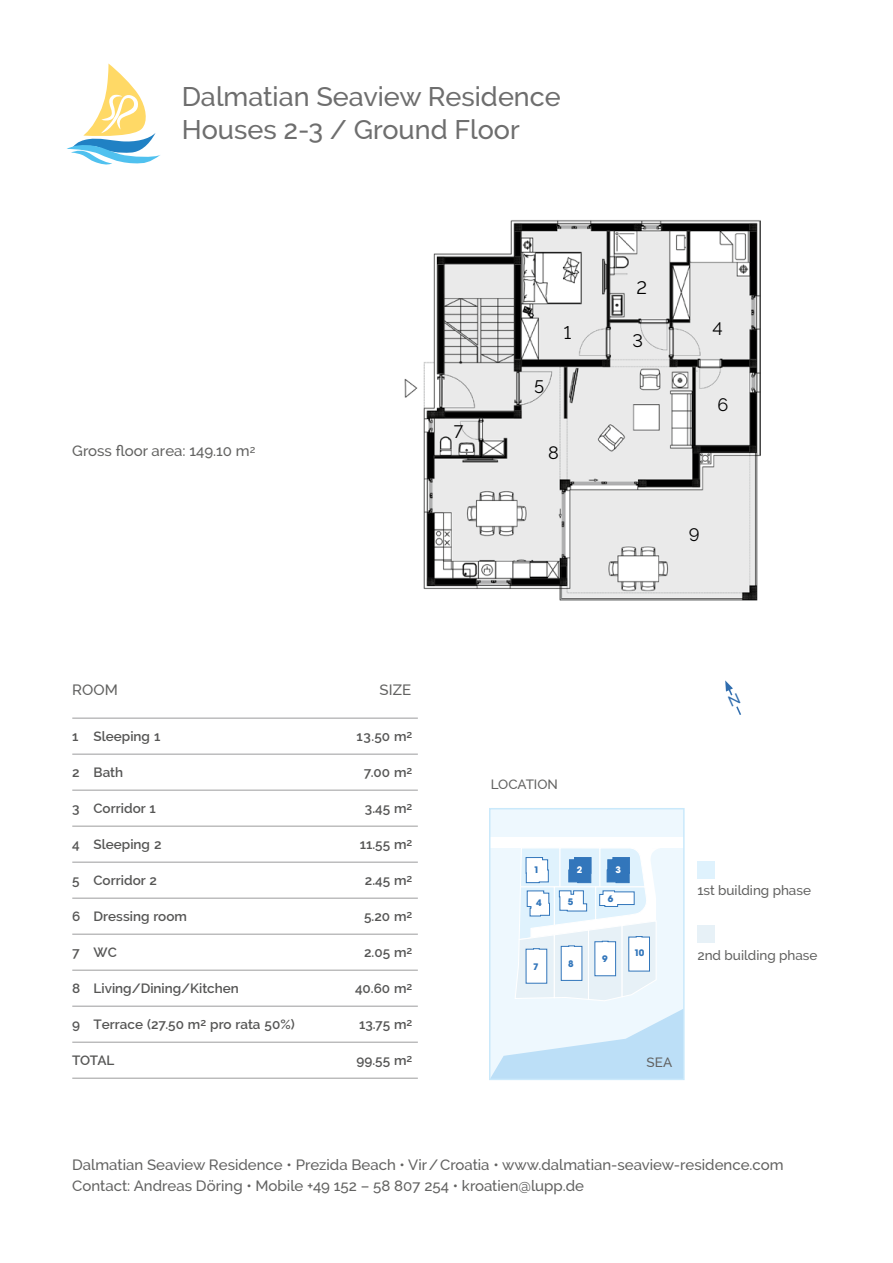
<style>
.page{position:relative;width:893px;height:1263px;background:#fff}
.page>*{position:absolute;margin:0;border:0;box-sizing:border-box;transform-origin:0 0}
.t1{font:500 27px/32.4px "Raleway";color:#6e6e6e}
.t2{font:18px "Raleway";color:#000}
.t3{font:500 15px/21px "Raleway";color:#626261}
.t4{font:600 13.5px "Raleway";color:#565655}
.t5{font:500 13.5px "Raleway";color:#626261}
.t6{font:700 9px "Avant Garde LT";color:#3276bb}
.t7{font:700 9px "Avant Garde LT";color:#fff}
</style>
<div class="page">
<hr style="left:72px;top:718px;width:346px;height:1px;background:#9c9c9d">
<hr style="left:72px;top:754px;width:346px;height:1px;background:#9c9c9d">
<hr style="left:72px;top:790px;width:346px;height:1px;background:#9c9c9d">
<hr style="left:72px;top:826px;width:346px;height:1px;background:#9c9c9d">
<hr style="left:72px;top:862px;width:346px;height:1px;background:#9c9c9d">
<hr style="left:72px;top:898px;width:346px;height:1px;background:#9c9c9d">
<hr style="left:72px;top:934px;width:346px;height:1px;background:#9c9c9d">
<hr style="left:72px;top:970px;width:346px;height:1px;background:#9c9c9d">
<hr style="left:72px;top:1006px;width:346px;height:1px;background:#9c9c9d">
<hr style="left:72px;top:1042px;width:346px;height:1px;background:#9c9c9d">
<hr style="left:72px;top:1078px;width:346px;height:1px;background:#9c9c9d">
<img style="left:404px;top:220px;width:356px;height:380px">
<svg style="left:67px;top:63px;width:93px;height:102px"></svg>
<div style="left:490px;top:809px;width:194px;height:270px;background:#eef8fe"></div>
<svg style="left:492px;top:1009px;width:190px;height:68px"></svg>
<div style="left:490px;top:838px;width:194px;height:10px;background:#fff"></div>
<svg style="left:515px;top:848px;width:143px;height:153px"></svg>
<div style="left:489px;top:808px;width:196px;height:272px;border:2px solid #cae9fb"></div>
<div style="left:697px;top:861px;width:17px;height:17px;background:#dff2fd"></div>
<div style="left:697px;top:926px;width:17px;height:17px;background:#e7f1f7"></div>
<svg style="left:725px;top:680px;width:16px;height:35px"></svg>
<h1 class="t1" style="left:182px;top:80px;width:380px">Dalmatian Seaview Residence<br>Houses 2-3 / Ground Floor</h1>
<p class="t3" style="left:72px;top:441px;width:185px">Gross floor area: 149.10 m<sup>2</sup></p>
<h2 class="t2" style="left:454px;top:421px;width:11px">7</h2>
<h2 class="t2" style="left:534px;top:377px;width:12px">5</h2>
<h2 class="t2" style="left:564px;top:322px;width:9px">1</h2>
<h2 class="t2" style="left:548px;top:442px;width:12px">8</h2>
<h2 class="t2" style="left:637px;top:277px;width:12px">2</h2>
<h2 class="t2" style="left:632px;top:330px;width:12px">3</h2>
<h2 class="t2" style="left:712px;top:318px;width:12px">4</h2>
<h2 class="t2" style="left:718px;top:395px;width:12px">6</h2>
<h2 class="t2" style="left:689px;top:524px;width:12px">9</h2>
<p class="t3" style="left:72px;top:679px;width:47px">ROOM</p>
<p class="t3" style="left:380px;top:679px;width:33px">SIZE</p>
<p class="t4" style="left:72px;top:728px;width:90px">1 Sleeping 1</p>
<p class="t4" style="left:356px;top:728px;width:58px">13.50 m<sup>2</sup></p>
<p class="t4" style="left:72px;top:764px;width:52px">2 Bath</p>
<p class="t4" style="left:364px;top:764px;width:50px">7.00 m<sup>2</sup></p>
<p class="t4" style="left:72px;top:800px;width:85px">3 Corridor 1</p>
<p class="t4" style="left:365px;top:800px;width:49px">3.45 m<sup>2</sup></p>
<p class="t4" style="left:72px;top:836px;width:91px">4 Sleeping 2</p>
<p class="t4" style="left:360px;top:836px;width:54px">11.55 m<sup>2</sup></p>
<p class="t4" style="left:72px;top:872px;width:86px">5 Corridor 2</p>
<p class="t4" style="left:365px;top:872px;width:49px">2.45 m<sup>2</sup></p>
<p class="t4" style="left:72px;top:908px;width:116px">6 Dressing room</p>
<p class="t4" style="left:364px;top:908px;width:50px">5.20 m<sup>2</sup></p>
<p class="t4" style="left:72px;top:944px;width:46px">7 WC</p>
<p class="t4" style="left:364px;top:944px;width:50px">2.05 m<sup>2</sup></p>
<p class="t4" style="left:72px;top:980px;width:168px">8 Living/Dining/Kitchen</p>
<p class="t4" style="left:355px;top:980px;width:59px">40.60 m<sup>2</sup></p>
<p class="t4" style="left:72px;top:1016px;width:224px">9 Terrace (27.50 m<sup>2</sup> pro rata 50%)</p>
<p class="t4" style="left:359px;top:1016px;width:55px">13.75 m<sup>2</sup></p>
<p class="t4" style="left:72px;top:1052px;width:44px">TOTAL</p>
<p class="t4" style="left:356px;top:1052px;width:57px">99.55 m<sup>2</sup></p>
<p class="t5" style="left:491px;top:777px;width:69px">LOCATION</p>
<p class="t6" style="left:534px;top:864px;width:7px">1</p>
<p class="t7" style="left:577px;top:864px;width:7px">2</p>
<p class="t7" style="left:615px;top:864px;width:7px">3</p>
<p class="t6" style="left:608px;top:893px;width:7px">6</p>
<p class="t6" style="left:536px;top:897px;width:7px">4</p>
<p class="t6" style="left:568px;top:896px;width:7px">5</p>
<p class="t6" style="left:533px;top:961px;width:7px">7</p>
<p class="t6" style="left:568px;top:957px;width:7px">8</p>
<p class="t6" style="left:602px;top:952px;width:7px">9</p>
<p class="t6" style="left:634px;top:947px;width:12px">10</p>
<p class="t5" style="left:697px;top:883px;width:115px">1st building phase</p>
<p class="t5" style="left:697px;top:947px;width:122px">2nd building phase</p>
<p class="t5" style="left:647px;top:1055px;width:27px">SEA</p>
<p class="t3" style="left:72px;top:1154px;width:713px">Dalmatian Seaview Residence • Prezida Beach • Vir/Croatia • www.dalmatian-seaview-residence.com<br>Contact: Andreas Döring • Mobile +49 152 – 58 807 254 • kroatien@lupp.de</p>
</div>
